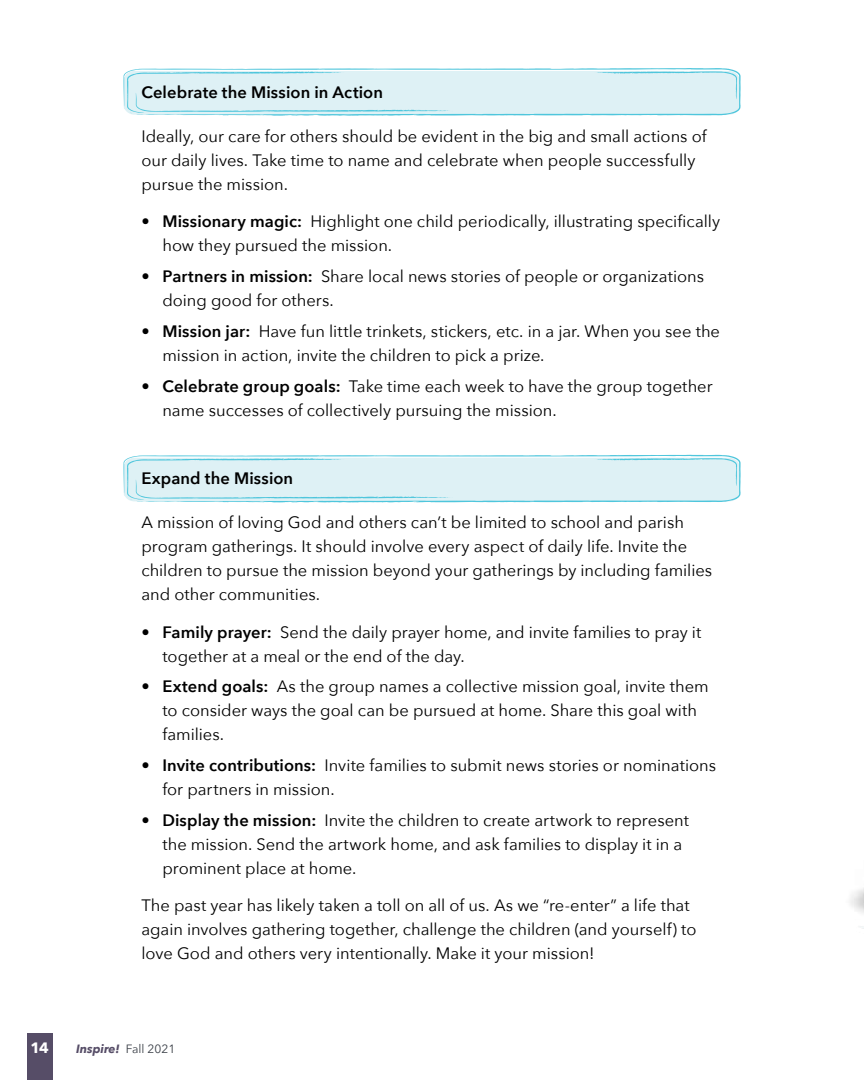
<style>
.page{position:relative;width:864px;height:1080px;background:#fff}
.page>*{position:absolute;margin:0;border:0;box-sizing:border-box;transform-origin:0 0}
.t1{font:16.5px/24px "Avenir Next";color:#000}
.t2{font:600 16.5px "Avenir Next";letter-spacing:.005em;color:#000}
.t3{font:700 15px "Avenir Next";color:#fff}
.t4{font:italic 700 12px "Avenir Next";color:#564d67}
.s1{font-weight:600}
.s2{font-weight:400;font-style:normal;color:#3a3f47}
</style>
<div class="page">
<svg style="left:123px;top:455px;width:618px;height:48px;background:#d4eef3"></svg>
<svg style="left:123px;top:68px;width:618px;height:48px;background:#d5eef3"></svg>
<img style="left:664px;top:463px;width:200px;height:466px">
<div style="left:27px;top:1034px;width:25px;height:46px;background:#564d67"></div>
<p class="t2" style="left:141px;top:78px;width:243px">Celebrate the Mission in Action</p>
<p class="t1" style="left:141px;top:123px;width:567px">Ideally, our care for others should be evident in the big and small actions of our daily lives. Take time to name and celebrate when people successfully pursue the mission.</p>
<p class="t1" style="left:162px;top:209px;width:559px;text-indent:-21px">• <span class="s1">Missionary magic:</span> Highlight one child periodically, illustrating specifically how they pursued the mission.</p>
<p class="t1" style="left:162px;top:264px;width:543px;text-indent:-21px">• <span class="s1">Partners in mission:</span> Share local news stories of people or organizations doing good for others.</p>
<p class="t1" style="left:162px;top:318px;width:559px;text-indent:-21px">• <span class="s1">Mission jar:</span> Have fun little trinkets, stickers, etc. in a jar. When you see the mission in action, invite the children to pick a prize.</p>
<p class="t1" style="left:162px;top:373px;width:552px;text-indent:-21px">• <span class="s1">Celebrate group goals:</span> Take time each week to have the group together name successes of collectively pursuing the mission.</p>
<p class="t2" style="left:141px;top:464px;width:153px">Expand the Mission</p>
<p class="t1" style="left:141px;top:510px;width:572px">A mission of loving God and others can’t be limited to school and parish program gatherings. It should involve every aspect of daily life. Invite the children to pursue the mission beyond your gatherings by including families and other communities.</p>
<p class="t1" style="left:162px;top:619px;width:541px;text-indent:-21px">• <span class="s1">Family prayer:</span> Send the daily prayer home, and invite families to pray it together at a meal or the end of the day.</p>
<p class="t1" style="left:162px;top:674px;width:548px;text-indent:-21px">• <span class="s1">Extend goals:</span> As the group names a collective mission goal, invite them to consider ways the goal can be pursued at home. Share this goal with families.</p>
<p class="t1" style="left:162px;top:753px;width:555px;text-indent:-21px">• <span class="s1">Invite contributions:</span> Invite families to submit news stories or nominations for partners in mission.</p>
<p class="t1" style="left:162px;top:807px;width:528px;text-indent:-21px">• <span class="s1">Display the mission:</span> Invite the children to create artwork to represent the mission. Send the artwork home, and ask families to display it in a prominent place at home.</p>
<p class="t1" style="left:141px;top:893px;width:557px">The past year has likely taken a toll on all of us. As we “re-enter” a life that again involves gathering together, challenge the children (and yourself) to love God and others very intentionally. Make it your mission!</p>
<p class="t3" style="left:30px;top:1035px;width:20px">14</p>
<p class="t4" style="left:76px;top:1039px;width:101px">Inspire! <span class="s2">Fall 2021</span></p>
</div>
